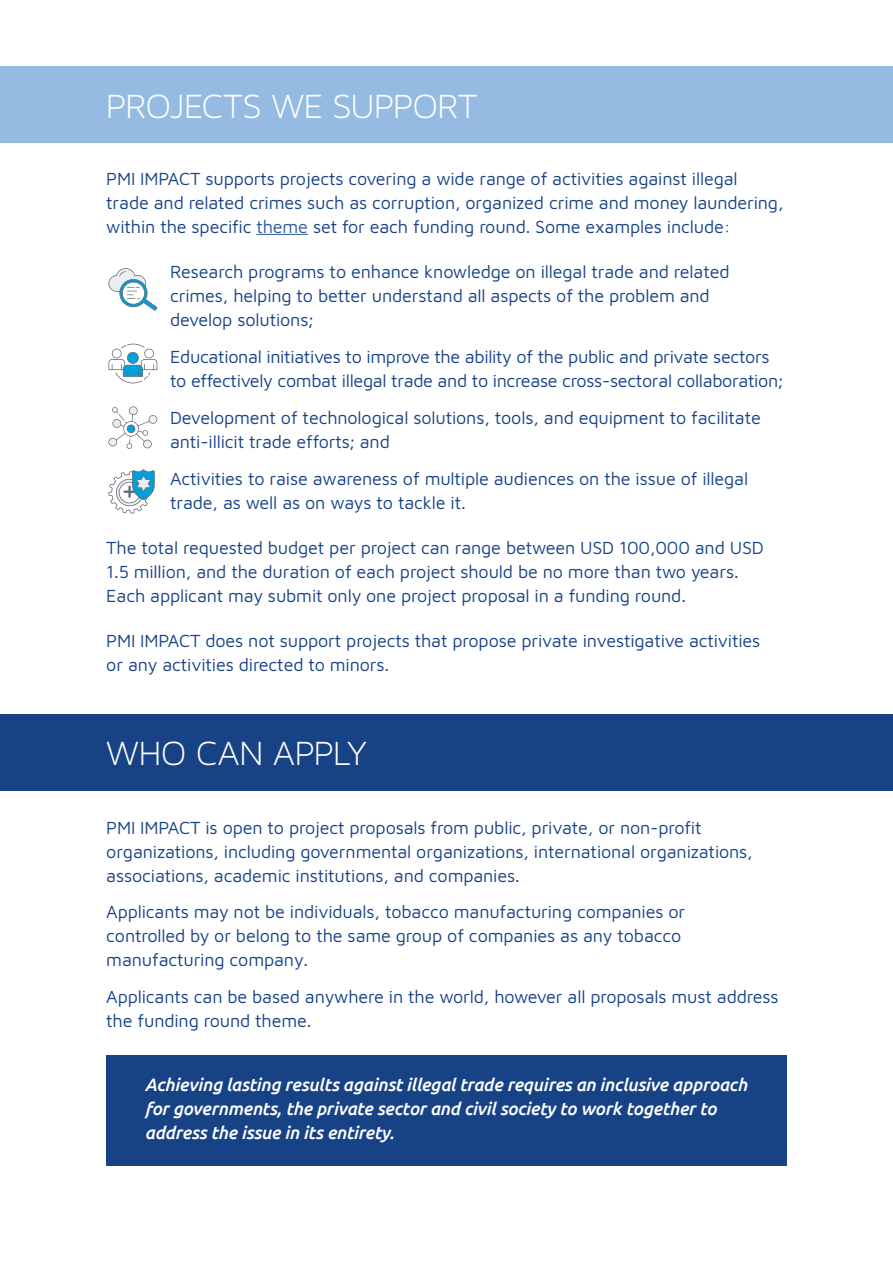
<style>
.page{position:relative;width:893px;height:1263px;background:#fff}
.page>*{position:absolute;margin:0;border:0;box-sizing:border-box;transform-origin:0 0}
.t1{font:36px "Maven Pro Light 300";letter-spacing:-.02em;color:#fff}
.t2{font:18px/24px "Maven Pro";letter-spacing:-.01em;color:#174286}
.t3{font:italic 500 18px/24px "Ubuntu";letter-spacing:-.01em;color:#fff}
.s1{color:#275b9b}
</style>
<div class="page">
<hr style="left:256px;top:234px;width:52px;height:1px;background:#275b9b">
<div style="left:0;top:66px;width:893px;height:77px;background:#95bbe2"></div>
<div style="left:0;top:714px;width:893px;height:77px;background:#174286"></div>
<div style="left:106px;top:1055px;width:681px;height:110px;background:#174286"></div>
<svg style="left:108px;top:469px;width:47px;height:44px"></svg>
<svg style="left:108px;top:406px;width:49px;height:43px"></svg>
<svg style="left:108px;top:344px;width:49px;height:39px"></svg>
<svg style="left:108px;top:268px;width:49px;height:43px"></svg>
<h1 class="t1" style="left:106px;top:86px;width:373px">PROJECTS WE SUPPORT</h1>
<p class="t2" style="left:106px;top:166px;width:679px">PMI IMPACT supports projects covering a wide range of activities against illegal trade and related crimes such as corruption, organized crime and money laundering, within the specific <span class="s1">theme</span> set for each funding round. Some examples include:</p>
<p class="t2" style="left:170px;top:259px;width:561px">Research programs to enhance knowledge on illegal trade and related crimes, helping to better understand all aspects of the problem and develop solutions;</p>
<p class="t2" style="left:170px;top:344px;width:615px">Educational initiatives to improve the ability of the public and private sectors to effectively combat illegal trade and to increase cross-sectoral collaboration;</p>
<p class="t2" style="left:170px;top:404px;width:592px">Development of technological solutions, tools, and equipment to facilitate anti-illicit trade efforts; and</p>
<p class="t2" style="left:170px;top:465px;width:580px">Activities to raise awareness of multiple audiences on the issue of illegal trade, as well as on ways to tackle it.</p>
<p class="t2" style="left:106px;top:534px;width:659px">The total requested budget per project can range between USD 100,000 and USD<br>1.5 million, and the duration of each project should be no more than two years.<br>Each applicant may submit only one project proposal in a funding round.</p>
<p class="t2" style="left:106px;top:628px;width:656px">PMI IMPACT does not support projects that propose private investigative activities or any activities directed to minors.</p>
<h1 class="t1" style="left:106px;top:734px;width:263px">WHO CAN APPLY</h1>
<p class="t2" style="left:106px;top:814px;width:648px">PMI IMPACT is open to project proposals from public, private, or non-profit organizations, including governmental organizations, international organizations, associations, academic institutions, and companies.</p>
<p class="t2" style="left:106px;top:899px;width:580px">Applicants may not be individuals, tobacco manufacturing companies or controlled by or belong to the same group of companies as any tobacco manufacturing company.</p>
<p class="t2" style="left:106px;top:984px;width:674px">Applicants can be based anywhere in the world, however all proposals must address the funding round theme.</p>
<p class="t3" style="left:145px;top:1072px;width:604px">Achieving lasting results against illegal trade requires an inclusive approach for governments, the private sector and civil society to work together to address the issue in its entirety.</p>
</div>
